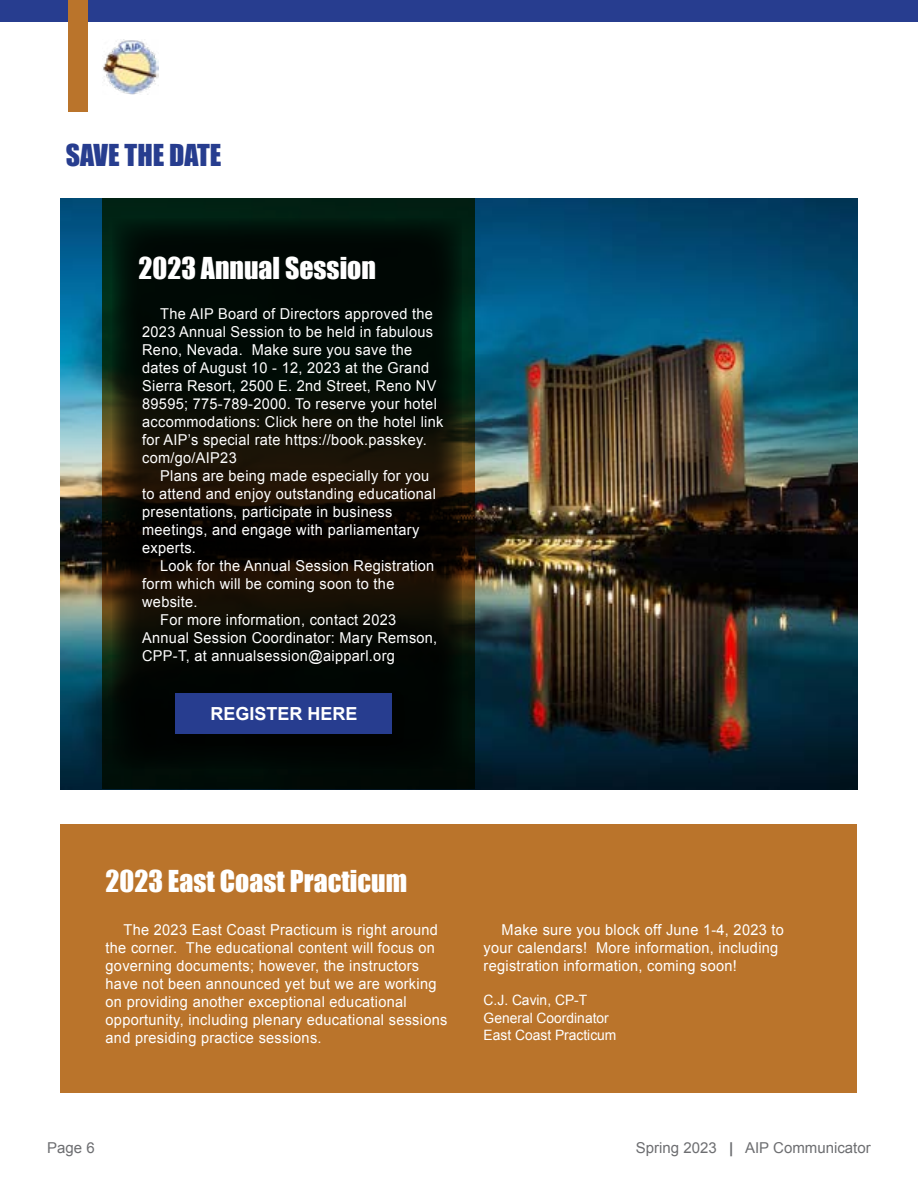
<style>
.page{position:relative;width:918px;height:1188px;background:#fff}
.page>*{position:absolute;margin:0;border:0;box-sizing:border-box;transform-origin:0 0}
.t1{font:27.75px "Impact";color:#fff}
.t2{font:27.75px "Impact";color:#273d8f}
.t3{font:700 18px "Arial";color:#fff}
.t4{font:15px/18px "Arial";letter-spacing:.02em;color:#fff}
.t5{font:15px "Arial";color:#6d6e71}
.t6{font:14.25px/17.2px "Arial";color:#fff}
.s1{font-weight:700}
</style>
<div class="page">
<div style="left:61px;top:824px;width:796px;height:269px;background:#ba742b"></div>
<div style="left:0;top:0;width:918px;height:22px;background:#273d8f"></div>
<div style="left:68px;top:0;width:19px;height:111px;background:#ba742b"></div>
<img style="left:103px;top:39px;width:55px;height:56px">
<img style="left:61px;top:199px;width:796px;height:590px">
<svg style="left:103px;top:199px;width:372px;height:590px;background:#0a0e06"></svg>
<div style="left:172px;top:690px;width:233px;height:57px;background:#000"></div>
<div style="left:176px;top:694px;width:216px;height:40px;background:#273d8f"></div>
<h1 class="t2" style="left:66px;top:134px;width:157px">SAVE THE DATE</h1>
<h1 class="t1" style="left:139px;top:246px;width:239px">2023 Annual Session</h1>
<p class="t4" style="left:142px;top:305px;width:303px;text-indent:18px">The AIP Board of Directors approved the 2023 Annual Session to be held in fabulous Reno, Nevada. Make sure you save the dates of August 10 - 12, 2023 at the Grand Sierra Resort, 2500 E. 2nd Street, Reno NV 89595; 775-789-2000. To reserve your hotel accommodations: Click here on the hotel link for AIP’s special rate https://book.passkey. com/go/AIP23</p>
<p class="t4" style="left:142px;top:467px;width:295px;text-indent:18px">Plans are being made especially for you to attend and enjoy outstanding educational presentations, participate in business meetings, and engage with parliamentary experts.</p>
<p class="t4" style="left:160px;top:557px;width:276px">Look for the Annual Session Registration</p>
<p class="t4" style="left:142px;top:575px;width:254px">form which will be coming soon to the</p>
<p class="t4" style="left:142px;top:593px;width:57px">website.</p>
<p class="t4" style="left:160px;top:611px;width:238px">For more information, contact 2023</p>
<p class="t4" style="left:142px;top:629px;width:297px">Annual Session Coordinator: Mary Remson,</p>
<p class="t4" style="left:142px;top:647px;width:254px">CPP-T, at annualsession@aipparl.org</p>
<p class="t3" style="left:210px;top:702px;width:149px">REGISTER HERE</p>
<h1 class="t1" style="left:106px;top:860px;width:303px">2023 East Coast Practicum</h1>
<p class="t4" style="left:106px;top:921px;width:343px;text-indent:18px">The 2023 East Coast Practicum is right around the corner. The educational content will focus on governing documents; however, the instructors have not been announced yet but we are working on providing another exceptional educational opportunity, including plenary educational sessions and presiding practice sessions.</p>
<p class="t4" style="left:484px;top:921px;width:302px;text-indent:18px">Make sure you block off June 1-4, 2023 to your calendars! More information, including registration information, coming soon!</p>
<p class="t6" style="left:484px;top:992px;width:134px">C.J. Cavin, CP-T<br>General Coordinator<br>East Coast Practicum</p>
<p class="t5" style="left:47px;top:1138px;width:49px">Page 6</p>
<p class="t5" style="left:636px;top:1138px;width:236px">Spring 2023 <span class="s1">|</span> AIP Communicator</p>
</div>
